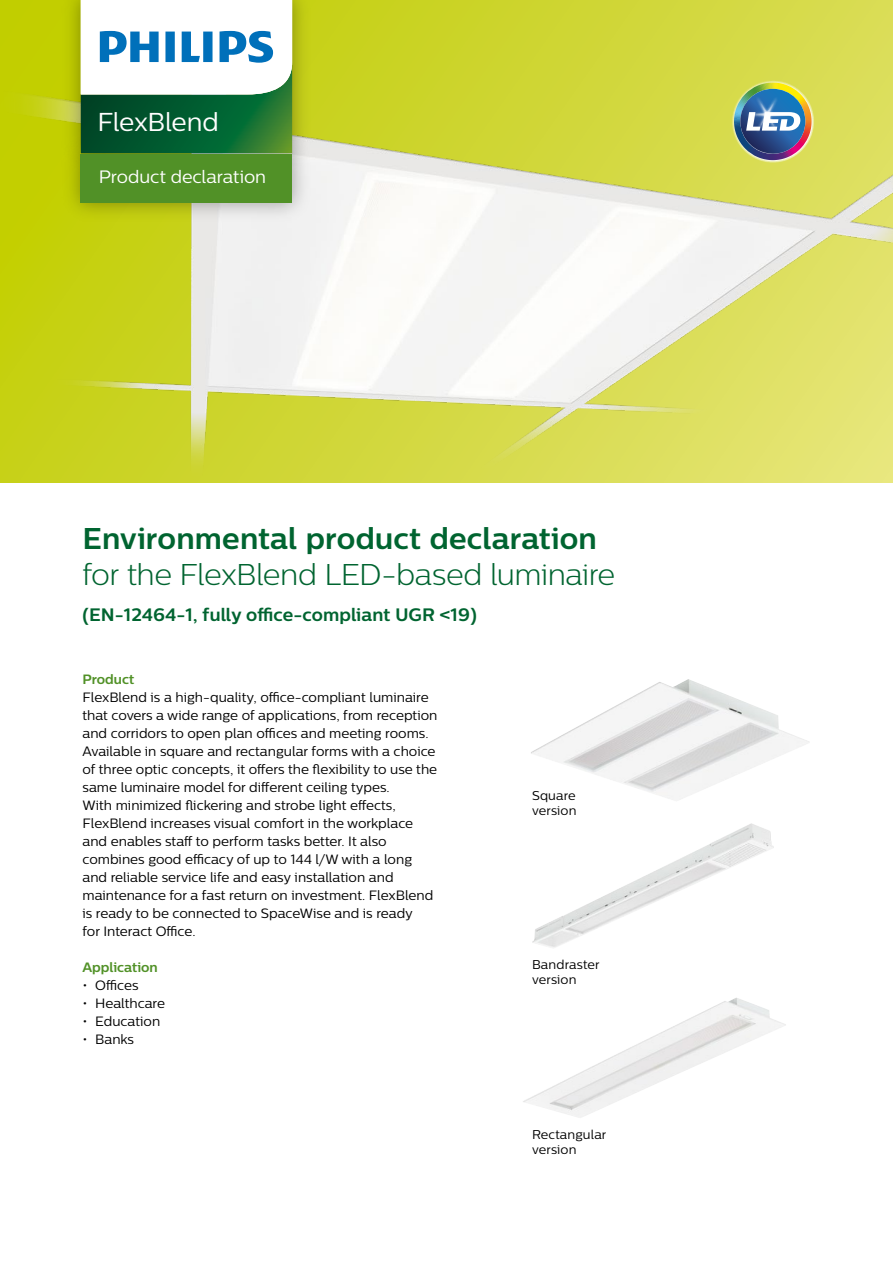
<style>
.page{position:relative;width:893px;height:1263px;background:#fff}
.page>*{position:absolute;margin:0;border:0;box-sizing:border-box;transform-origin:0 0}
.t1{font:300 30px "Centrale Sans";letter-spacing:-.02em;color:#006430}
.t2{font:700 30px "Centrale Sans";letter-spacing:.005em;color:#006430}
.t3{font:25.8px "Centrale Sans";letter-spacing:-.015em;color:#fff}
.t4{font:700 18px "Centrale Sans";letter-spacing:.005em;color:#006430}
.t5{font:17.85px "Centrale Sans";letter-spacing:-.005em;color:#fff}
.t6{font:13.5px/18px "Centrale Sans";color:#000}
.t7{font:700 13.5px "Centrale Sans";color:#519127}
.t8{font:12.75px/15px "Centrale Sans";letter-spacing:.01em;color:#000}
</style>
<div class="page">
<img style="left:531px;top:679px;width:278px;height:121px">
<img style="left:523px;top:998px;width:263px;height:120px">
<img style="left:532px;top:823px;width:242px;height:125px">
<img style="left:0;top:0;width:893px;height:483px">
<img style="left:55px;top:0;width:263px;height:128px">
<svg style="left:81px;top:0;width:211px;height:128px"></svg>
<img style="left:55px;top:128px;width:263px;height:101px">
<div style="left:81px;top:153px;width:211px;height:50px;background:#519127"></div>
<h2 class="t3" style="left:97px;top:107px;width:123px">FlexBlend</h2>
<h3 class="t5" style="left:99px;top:167px;width:169px">Product declaration</h3>
<h1 class="t2" style="left:82px;top:520px;width:516px">Environmental product declaration</h1>
<h1 class="t1" style="left:82px;top:557px;width:534px">for the FlexBlend LED-based luminaire</h1>
<h3 class="t4" style="left:82px;top:603px;width:396px">(EN-12464-1, fully office-compliant UGR &lt;19)</h3>
<p class="t7" style="left:82px;top:671px;width:53px">Product</p>
<p class="t6" style="left:82px;top:688px;width:356px">FlexBlend is a high-quality, office-compliant luminaire that covers a wide range of applications, from reception and corridors to open plan offices and meeting rooms.<br>Available in square and rectangular forms with a choice of three optic concepts, it offers the flexibility to use the same luminaire model for different ceiling types.<br>With minimized flickering and strobe light effects, FlexBlend increases visual comfort in the workplace and enables staff to perform tasks better. It also combines good efficacy of up to 144 l/W with a long and reliable service life and easy installation and maintenance for a fast return on investment. FlexBlend is ready to be connected to SpaceWise and is ready<br>for Interact Office.</p>
<p class="t7" style="left:82px;top:959px;width:77px">Application</p>
<p class="t6" style="left:82px;top:976px;width:58px">• Offices</p>
<p class="t6" style="left:82px;top:994px;width:84px">• Healthcare</p>
<p class="t6" style="left:82px;top:1012px;width:79px">• Education</p>
<p class="t6" style="left:82px;top:1030px;width:53px">• Banks</p>
<p class="t8" style="left:532px;top:787px;width:46px">Square version</p>
<p class="t8" style="left:532px;top:957px;width:69px">Bandraster version</p>
<p class="t8" style="left:532px;top:1126px;width:76px">Rectangular version</p>
</div>
